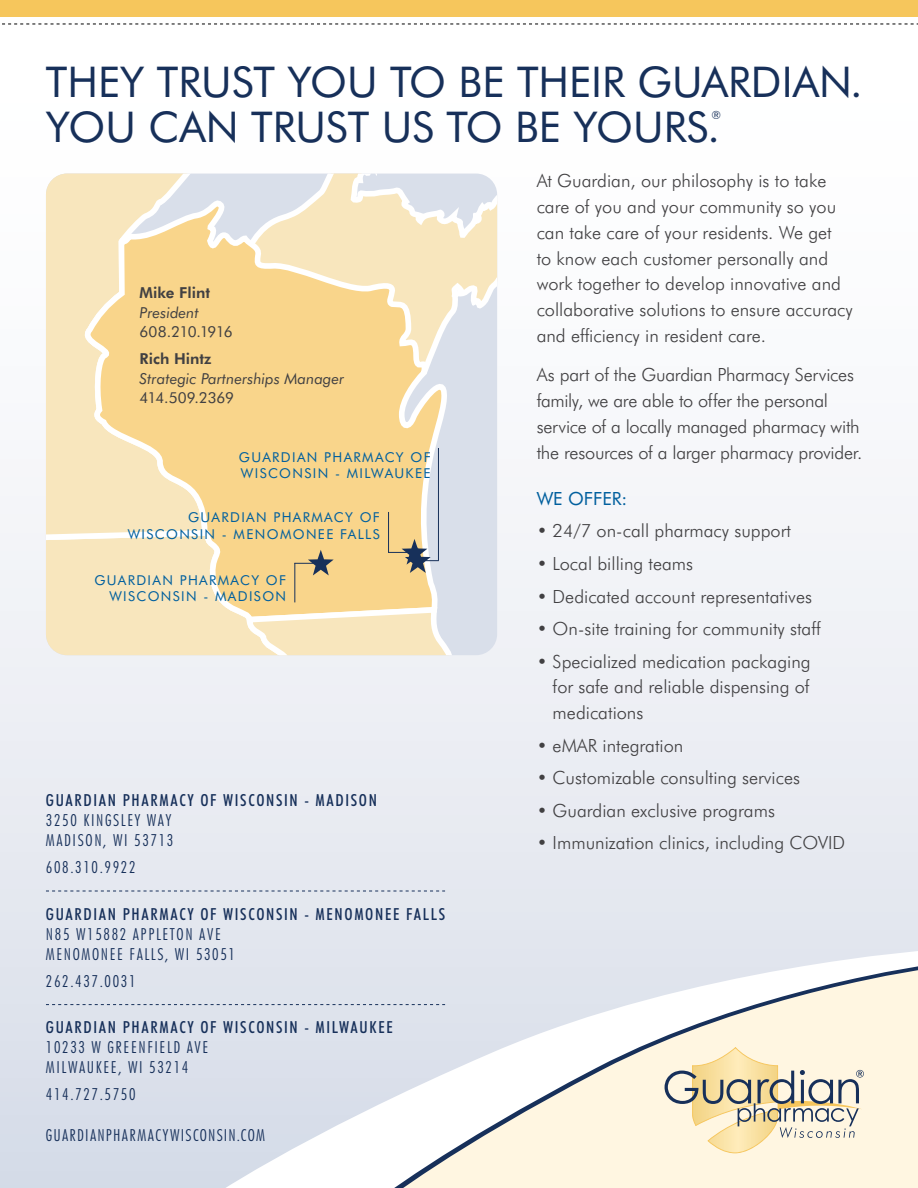
<style>
.page{position:relative;width:918px;height:1188px;background:#fff}
.page>*{position:absolute;margin:0;border:0;box-sizing:border-box;transform-origin:0 0}
.t1{font:42.45px/45.5px "Futura BT";color:#17305a}
.t2{font:300 18.15px/25.8px "Futura BT";color:#414042}
.t3{font:18.15px "Futura BT";color:#005f9e}
.t4{font:300 condensed 16.65px/20px "Futura BT";letter-spacing:.1em;color:#17305a}
.t5{font:500 condensed 16.65px "Futura BT";letter-spacing:.1em;color:#17305a}
.t6{font:300 condensed 16.65px "Futura BT";letter-spacing:.08em;color:#17305a}
.t7{font:italic 15.15px "Futura BT";color:#414042}
.t8{font:800 15.15px "Futura BT";color:#414042}
.t9{font:15.15px "Futura BT";letter-spacing:-.04em;color:#414042}
.t10{font:15.15px "Futura BT";letter-spacing:-.015em;color:#414042}
.t11{font:13.65px/16.4px "Futura BT";letter-spacing:.1em;color:#005f9e;text-align:right}
.t12{font:11.55px "Futura BT";color:#17305a}
</style>
<div class="page">
<div style="left:0;top:24px;width:918px;height:1164px;background:linear-gradient(to bottom,#fff,#d8dee9)"></div>
<svg style="left:46px;top:174px;width:146px;height:109px;background:#f6e6c1"></svg>
<svg style="left:79px;top:199px;width:113px;height:84px;background:#f5e1b6"></svg>
<svg style="left:192px;top:174px;width:298px;height:109px;background:#efe4cb"></svg>
<svg style="left:203px;top:950px;width:715px;height:238px;background:#e1e5ee"></svg>
<svg style="left:374px;top:964px;width:544px;height:224px;fill:#e1e5ee"></svg>
<svg style="left:383px;top:968px;width:535px;height:220px;fill:#fff6e1"></svg>
<div style="left:0;top:0;width:918px;height:17px;background:#f6c65c"></div>
<svg style="left:0;top:24px;width:918px;height:1px"></svg>
<svg style="left:46px;top:1004px;width:399px;height:1px"></svg>
<svg style="left:46px;top:283px;width:451px;height:372px;background:#f4dcaa"></svg>
<hr style="left:388px;top:512px;width:1px;height:41px;background:#17305a">
<svg style="left:46px;top:891px;width:399px;height:1px"></svg>
<svg style="left:665px;top:1047px;width:199px;height:106px;background:#e4d9bf"></svg>
<h1 class="t1" style="left:46px;top:59px;width:818px">THEY TRUST YOU TO BE THEIR GUARDIAN.<br>YOU CAN TRUST US TO BE YOURS.</h1>
<p class="t12" style="left:711px;top:108px;width:11px">®</p>
<p class="t8" style="left:140px;top:283px;width:72px">Mike Flint</p>
<p class="t7" style="left:140px;top:303px;width:61px">President</p>
<p class="t9" style="left:140px;top:323px;width:95px">608.210.1916</p>
<p class="t8" style="left:140px;top:349px;width:73px">Rich Hintz</p>
<p class="t7" style="left:140px;top:369px;width:206px">Strategic Partnerships Manager</p>
<p class="t10" style="left:140px;top:389px;width:96px">414.509.2369</p>
<p class="t11" style="left:239px;top:449px;width:193px;text-align:left">GUARDIAN PHARMACY OF<br>WISCONSIN - MILWAUKEE</p>
<p class="t11" style="left:128px;top:509px;width:253px">GUARDIAN PHARMACY OF<br>WISCONSIN - MENOMONEE FALLS</p>
<p class="t11" style="left:94px;top:572px;width:193px">GUARDIAN PHARMACY OF<br>WISCONSIN - MADISON</p>
<p class="t5" style="left:46px;top:790px;width:333px">GUARDIAN PHARMACY OF WISCONSIN - MADISON</p>
<p class="t4" style="left:46px;top:810px;width:129px">3250 KINGSLEY WAY<br>MADISON, WI 53713</p>
<p class="t4" style="left:46px;top:857px;width:91px">608.310.9922</p>
<p class="t5" style="left:46px;top:904px;width:401px">GUARDIAN PHARMACY OF WISCONSIN - MENOMONEE FALLS</p>
<p class="t4" style="left:46px;top:924px;width:191px">N85 W15882 APPLETON AVE<br>MENOMONEE FALLS, WI 53051</p>
<p class="t4" style="left:46px;top:971px;width:91px">262.437.0031</p>
<p class="t5" style="left:46px;top:1017px;width:348px">GUARDIAN PHARMACY OF WISCONSIN - MILWAUKEE</p>
<p class="t4" style="left:46px;top:1037px;width:164px">10233 W GREENFIELD AVE<br>MILWAUKEE, WI 53214</p>
<p class="t4" style="left:46px;top:1084px;width:91px">414.727.5750</p>
<p class="t6" style="left:46px;top:1125px;width:221px">GUARDIANPHARMACYWISCONSIN.COM</p>
<p class="t2" style="left:537px;top:168px;width:318px">At Guardian, our philosophy is to take care of you and your community so you can take care of your residents. We get<br>to know each customer personally and work together to develop innovative and collaborative solutions to ensure accuracy and efficiency in resident care.</p>
<p class="t2" style="left:537px;top:362px;width:327px">As part of the Guardian Pharmacy Services family, we are able to offer the personal service of a locally managed pharmacy with the resources of a larger pharmacy provider.</p>
<p class="t3" style="left:537px;top:487px;width:92px">WE OFFER:</p>
<p class="t2" style="left:537px;top:518px;width:256px">• 24/7 on-call pharmacy support</p>
<p class="t2" style="left:537px;top:550px;width:158px">• Local billing teams</p>
<p class="t2" style="left:537px;top:583px;width:277px">• Dedicated account representatives</p>
<p class="t2" style="left:537px;top:616px;width:286px">• On-site training for community staff</p>
<p class="t2" style="left:553px;top:648px;width:260px;text-align:justify;text-indent:-16px">• Specialized medication packaging for safe and reliable dispensing of medications</p>
<p class="t2" style="left:537px;top:732px;width:148px">• eMAR integration</p>
<p class="t2" style="left:537px;top:765px;width:265px">• Customizable consulting services</p>
<p class="t2" style="left:537px;top:797px;width:240px">• Guardian exclusive programs</p>
<p class="t2" style="left:537px;top:830px;width:310px">• Immunization clinics, including COVID</p>
</div>
